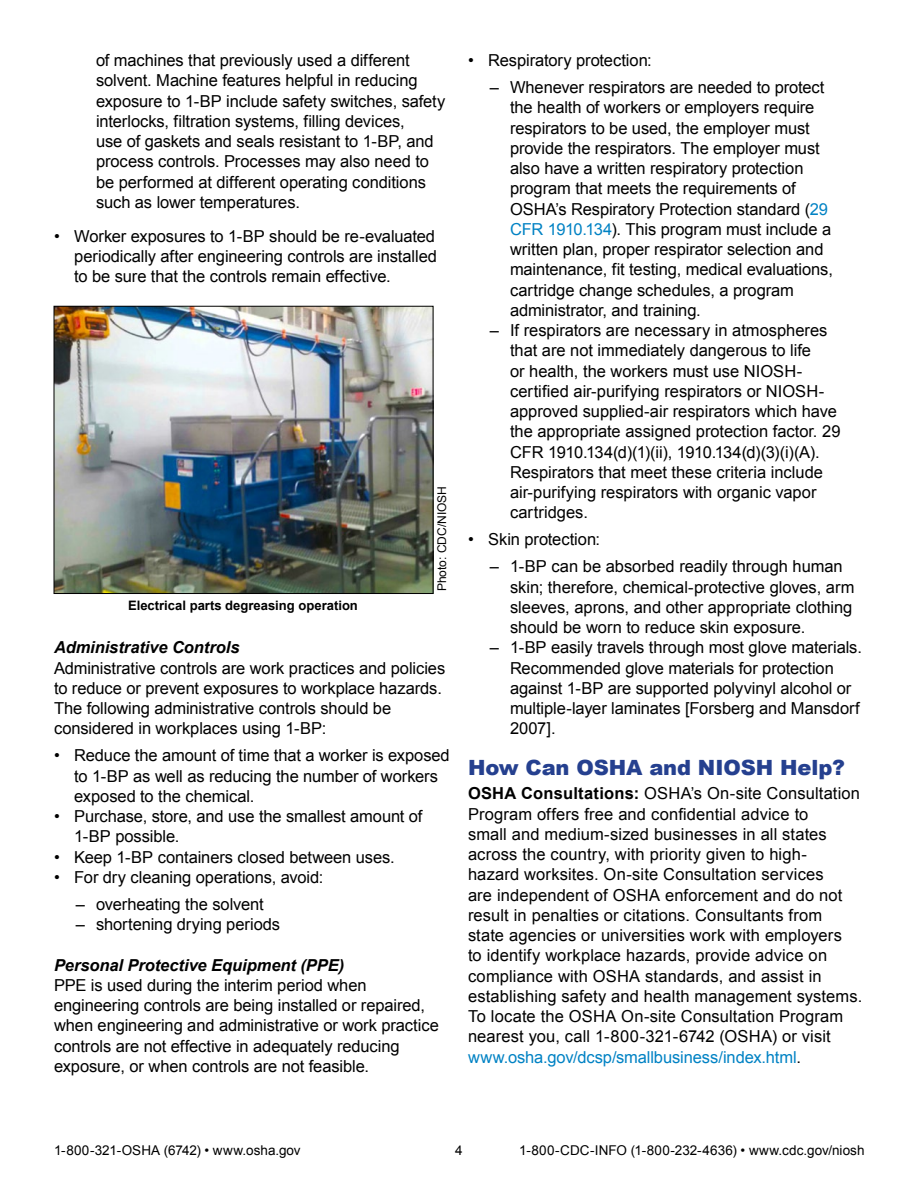
<style>
.page{position:relative;width:918px;height:1188px;background:#fff}
.page>*{position:absolute;margin:0;border:0;box-sizing:border-box;transform-origin:0 0}
.Subhead{font:900 21px "Arial";letter-spacing:-.005em;color:#25408f}
.Bullet_2{font:16.5px/20.2px "Arial";letter-spacing:-.005em;color:#000}
.Bodytext{font:16.5px/20.2px "Arial";letter-spacing:.005em;color:#000}
.Tight_Bullet{font:16.5px/20.2px "Arial";letter-spacing:-.005em;color:#000}
.Bullet_with_space_af{font:16.5px "Arial";letter-spacing:-.005em;color:#000}
.Sub_Subhead{font:italic 700 16.5px "Arial";letter-spacing:-.005em;color:#000}
.t1{font:13.5px "Arial";letter-spacing:.005em;color:#000}
.t2{font:700 13.05px "Arial";color:#000}
.Photo_Credit{font:12px "Arial";color:#000}
.s1{color:#0082c4}
.s2{font-weight:700}
</style>
<div class="page">
<img style="left:56px;top:308px;width:375px;height:284px">
<div style="left:54px;top:306px;width:379px;height:288px;border:1px solid #000"></div>
<p class="Bullet_2" style="left:96px;top:50px;width:351px">of machines that previously used a different solvent. Machine features helpful in reducing exposure to 1-BP include safety switches, safety interlocks, filtration systems, filling devices,<br>use of gaskets and seals resistant to 1-BP, and process controls. Processes may also need to be performed at different operating conditions such as lower temperatures.</p>
<p class="Tight_Bullet" style="left:74px;top:226px;width:364px;text-align:justify;text-indent:-20px">• Worker exposures to 1-BP should be re-evaluated periodically after engineering controls are installed to be sure that the controls remain effective.</p>
<p class="t2" style="left:128px;top:597px;width:231px">Electrical parts degreasing operation</p>
<p class="Photo_Credit" style="left:434px;top:591px;width:107px;rotate:-90deg">Photo: CDC/NIOSH</p>
<p class="Sub_Subhead" style="left:54px;top:637px;width:187px">Administrative Controls</p>
<p class="Bodytext" style="left:54px;top:658px;width:393px">Administrative controls are work practices and policies to reduce or prevent exposures to workplace hazards.<br>The following administrative controls should be considered in workplaces using 1-BP:</p>
<p class="Tight_Bullet" style="left:74px;top:746px;width:377px;text-indent:-20px">• Reduce the amount of time that a worker is exposed to 1-BP as well as reducing the number of workers exposed to the chemical.</p>
<p class="Tight_Bullet" style="left:74px;top:806px;width:350px;text-indent:-20px">• Purchase, store, and use the smallest amount of<br>1-BP possible.</p>
<p class="Tight_Bullet" style="left:54px;top:847px;width:342px">• Keep 1-BP containers closed between uses.</p>
<p class="Bullet_with_space_af" style="left:54px;top:866px;width:271px">• For dry cleaning operations, avoid:</p>
<p class="Bullet_2" style="left:76px;top:894px;width:189px">– overheating the solvent</p>
<p class="Bullet_2" style="left:76px;top:914px;width:206px">– shortening drying periods</p>
<p class="Sub_Subhead" style="left:54px;top:954px;width:292px">Personal Protective Equipment (PPE)</p>
<p class="Bodytext" style="left:54px;top:975px;width:386px">PPE is used during the interim period when engineering controls are being installed or repaired, when engineering and administrative or work practice controls are not effective in adequately reducing exposure, or when controls are not feasible.</p>
<p class="Bullet_with_space_af" style="left:468px;top:49px;width:185px">• Respiratory protection:</p>
<p class="Bullet_2" style="left:510px;top:77px;width:324px;text-indent:-20px">– Whenever respirators are needed to protect the health of workers or employers require respirators to be used, the employer must provide the respirators. The employer must also have a written respiratory protection program that meets the requirements of OSHA’s Respiratory Protection standard (<span class="s1">29<br>CFR 1910.134</span>). This program must include a written plan, proper respirator selection and maintenance, fit testing, medical evaluations, cartridge change schedules, a program administrator, and training.</p>
<p class="Bullet_2" style="left:510px;top:320px;width:332px;text-indent:-20px">– If respirators are necessary in atmospheres that are not immediately dangerous to life<br>or health, the workers must use NIOSH&shy;certified air-purifying respirators or NIOSH&shy;approved supplied-air respirators which have the appropriate assigned protection factor. 29<br>CFR 1910.134(d)(1)(ii), 1910.134(d)(3)(i)(A).<br>Respirators that meet these criteria include air-purifying respirators with organic vapor cartridges.</p>
<p class="Bullet_with_space_af" style="left:468px;top:529px;width:134px">• Skin protection:</p>
<p class="Bullet_2" style="left:510px;top:557px;width:346px;text-indent:-20px">– 1-BP can be absorbed readily through human skin; therefore, chemical-protective gloves, arm sleeves, aprons, and other appropriate clothing should be worn to reduce skin exposure.</p>
<p class="Bullet_2" style="left:510px;top:638px;width:353px;text-indent:-20px">– 1-BP easily travels through most glove materials.<br>Recommended glove materials for protection against 1-BP are supported polyvinyl alcohol or multiple-layer laminates [Forsberg and Mansdorf 2007].</p>
<p class="Subhead" style="left:468px;top:756px;width:379px">How Can OSHA and NIOSH Help?</p>
<p class="Bodytext" style="left:468px;top:784px;width:396px"><span class="s2">OSHA Consultations:</span> OSHA’s On-site Consultation Program offers free and confidential advice to<br>small and medium-sized businesses in all states across the country, with priority given to high&shy;hazard worksites. On-site Consultation services<br>are independent of OSHA enforcement and do not result in penalties or citations. Consultants from state agencies or universities work with employers<br>to identify workplace hazards, provide advice on compliance with OSHA standards, and assist in establishing safety and health management systems.<br>To locate the OSHA On-site Consultation Program nearest you, call 1-800-321-6742 (OSHA) or visit <span class="s1">www.osha.gov/dcsp/smallbusiness/index.html</span>.</p>
<p class="t1" style="left:54px;top:1141px;width:248px">1-800-321-OSHA (6742) • www.osha.gov</p>
<p class="t1" style="left:455px;top:1141px;width:9px">4</p>
<p class="t1" style="left:519px;top:1141px;width:347px">1-800-CDC-INFO (1-800-232-4636) • www.cdc.gov/niosh</p>
</div>
